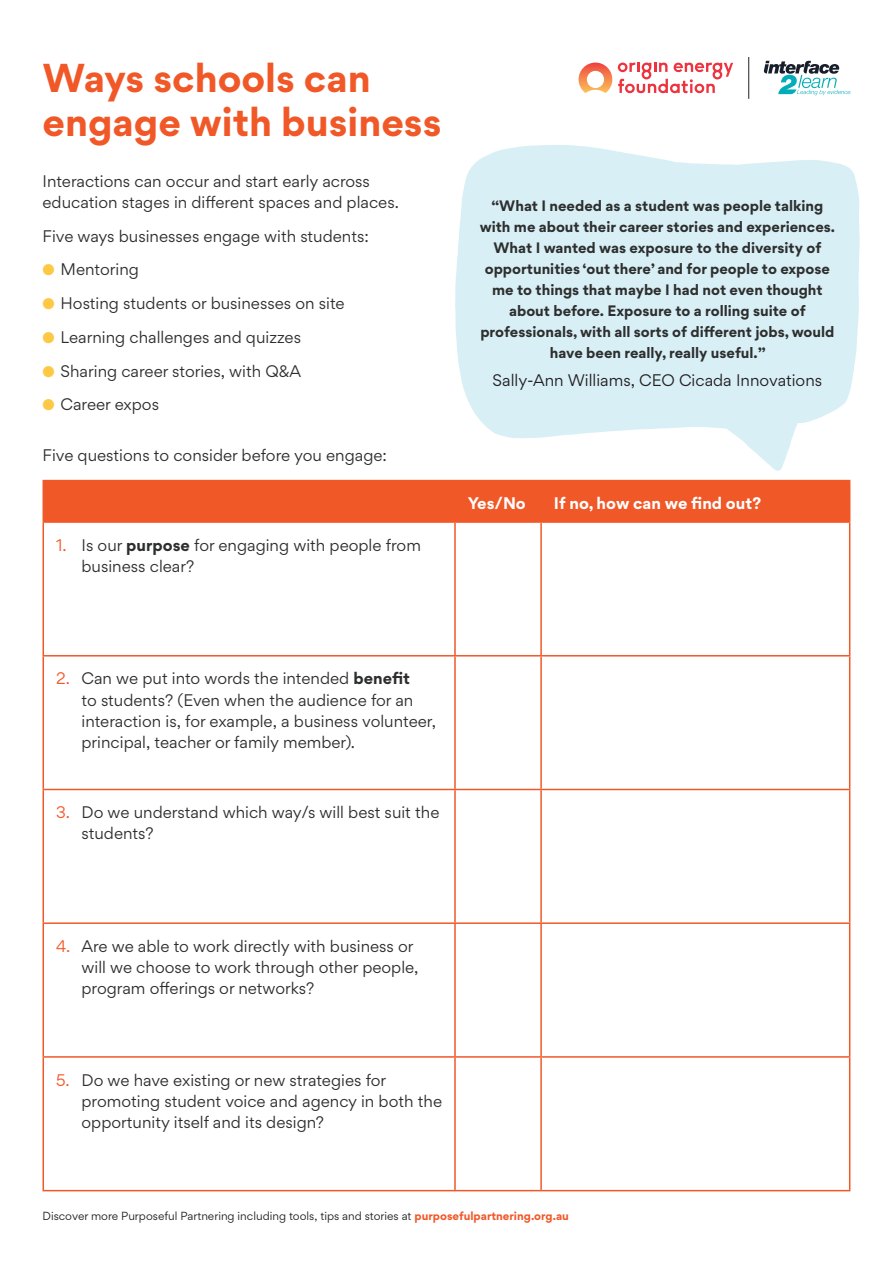
<style>
.page{position:relative;width:893px;height:1263px;background:#fff}
.page>*{position:absolute;margin:0;border:0;box-sizing:border-box;transform-origin:0 0}
.t1{font:700 36px/43.2px "Origin Gordita";color:#f15828}
.t2{font:15px/21px "Origin Gordita";color:#2d2f2e}
.t3{font:15px "Origin Gordita";color:#231f20}
.t4{font:700 15px "Origin Gordita";color:#fff}
.t5{font:700 13.5px/21px "Origin Gordita";color:#2d2f2e;text-align:center}
.t6{font:10.5px "Origin Gordita";color:#231f20}
.s1{color:#fdc945}
.s2{color:#f15828}
.s3{font-weight:700}
.s4{font-weight:700;color:#f15828}
</style>
<div class="page">
<svg style="left:618px;top:63px;width:115px;height:30px"></svg>
<svg style="left:579px;top:63px;width:33px;height:30px"></svg>
<hr style="left:748px;top:57px;width:1px;height:42px;background:#231f20">
<svg style="left:764px;top:61px;width:86px;height:34px"></svg>
<svg style="left:455px;top:145px;width:405px;height:347px;fill:#d9eff6"></svg>
<div style="left:44px;top:481px;width:805px;height:40px;background:#f15828"></div>
<hr style="left:43px;top:480px;width:412px;height:1px;background:#f15828">
<hr style="left:43px;top:481px;width:1px;height:40px;background:#f15828">
<hr style="left:455px;top:480px;width:86px;height:1px;background:#f15828">
<hr style="left:454px;top:481px;width:2px;height:40px;background:#f15828">
<hr style="left:541px;top:480px;width:309px;height:1px;background:#f15828">
<hr style="left:540px;top:481px;width:2px;height:40px;background:#f15828">
<hr style="left:849px;top:481px;width:1px;height:40px;background:#f15828">
<hr style="left:43px;top:521px;width:412px;height:2px;background:#f15828">
<hr style="left:43px;top:523px;width:1px;height:132px;background:#f15828">
<hr style="left:455px;top:521px;width:86px;height:2px;background:#f15828">
<hr style="left:454px;top:523px;width:2px;height:132px;background:#f15828">
<hr style="left:541px;top:521px;width:309px;height:2px;background:#f15828">
<hr style="left:540px;top:523px;width:2px;height:132px;background:#f15828">
<hr style="left:849px;top:523px;width:1px;height:132px;background:#f15828">
<hr style="left:43px;top:655px;width:412px;height:1px;background:#f15828">
<hr style="left:43px;top:656px;width:1px;height:133px;background:#f15828">
<hr style="left:455px;top:655px;width:86px;height:1px;background:#f15828">
<hr style="left:454px;top:656px;width:2px;height:133px;background:#f15828">
<hr style="left:541px;top:655px;width:309px;height:1px;background:#f15828">
<hr style="left:540px;top:656px;width:2px;height:133px;background:#f15828">
<hr style="left:849px;top:656px;width:1px;height:133px;background:#f15828">
<hr style="left:43px;top:789px;width:412px;height:1px;background:#f15828">
<hr style="left:43px;top:790px;width:1px;height:132px;background:#f15828">
<hr style="left:455px;top:789px;width:86px;height:1px;background:#f15828">
<hr style="left:454px;top:790px;width:2px;height:132px;background:#f15828">
<hr style="left:541px;top:789px;width:309px;height:1px;background:#f15828">
<hr style="left:540px;top:790px;width:2px;height:132px;background:#f15828">
<hr style="left:849px;top:790px;width:1px;height:132px;background:#f15828">
<hr style="left:43px;top:922px;width:412px;height:2px;background:#f15828">
<hr style="left:43px;top:924px;width:1px;height:132px;background:#f15828">
<hr style="left:455px;top:922px;width:86px;height:2px;background:#f15828">
<hr style="left:454px;top:924px;width:2px;height:132px;background:#f15828">
<hr style="left:541px;top:922px;width:309px;height:2px;background:#f15828">
<hr style="left:540px;top:924px;width:2px;height:132px;background:#f15828">
<hr style="left:849px;top:924px;width:1px;height:132px;background:#f15828">
<hr style="left:43px;top:1056px;width:412px;height:2px;background:#f15828">
<hr style="left:43px;top:1058px;width:1px;height:132px;background:#f15828">
<hr style="left:455px;top:1056px;width:86px;height:2px;background:#f15828">
<hr style="left:454px;top:1058px;width:2px;height:132px;background:#f15828">
<hr style="left:541px;top:1056px;width:309px;height:2px;background:#f15828">
<hr style="left:540px;top:1058px;width:2px;height:132px;background:#f15828">
<hr style="left:849px;top:1058px;width:1px;height:132px;background:#f15828">
<hr style="left:43px;top:1190px;width:412px;height:1px;background:#f15828">
<hr style="left:455px;top:1190px;width:86px;height:1px;background:#f15828">
<hr style="left:541px;top:1190px;width:309px;height:1px;background:#f15828">
<h1 class="t1" style="left:43px;top:56px;width:401px">Ways schools can engage with business</h1>
<p class="t2" style="left:43px;top:170px;width:358px">Interactions can occur and start early across education stages in different spaces and places.</p>
<p class="t2" style="left:43px;top:225px;width:328px">Five ways businesses engage with students:</p>
<p class="t2" style="left:43px;top:259px;width:98px"><span class="s1">●</span> Mentoring</p>
<p class="t2" style="left:43px;top:292px;width:304px"><span class="s1">●</span> Hosting students or businesses on site</p>
<p class="t2" style="left:43px;top:326px;width:260px"><span class="s1">●</span> Learning challenges and quizzes</p>
<p class="t2" style="left:43px;top:360px;width:260px"><span class="s1">●</span> Sharing career stories, with Q&amp;A</p>
<p class="t2" style="left:43px;top:394px;width:118px"><span class="s1">●</span> Career expos</p>
<p class="t2" style="left:43px;top:444px;width:346px">Five questions to consider before you engage:</p>
<p class="t2" style="left:82px;top:534px;width:341px;text-indent:-26px"><span class="s2">1.</span> Is our <span class="s3">purpose</span> for engaging with people from business clear?</p>
<p class="t5" style="left:480px;top:194px;width:357px">“What I needed as a student was people talking with me about their career stories and experiences.<br>What I wanted was exposure to the diversity of opportunities ‘out there’ and for people to expose me to things that maybe I had not even thought about before. Exposure to a rolling suite of professionals, with all sorts of different jobs, would have been really, really useful.”</p>
<p class="t3" style="left:493px;top:369px;width:331px">Sally-Ann Williams, CEO Cicada Innovations</p>
<p class="t4" style="left:468px;top:491px;width:60px">Yes/No</p>
<p class="t4" style="left:554px;top:491px;width:209px">If no, how can we find out?</p>
<p class="t2" style="left:82px;top:668px;width:356px;text-indent:-26px"><span class="s2">2.</span> Can we put into words the intended <span class="s3">benefit<br></span>to students? (Even when the audience for an interaction is, for example, a business volunteer, principal, teacher or family member).</p>
<p class="t2" style="left:82px;top:801px;width:359px;text-indent:-26px"><span class="s2">3.</span> Do we understand which way/s will best suit the students?</p>
<p class="t2" style="left:82px;top:935px;width:339px;text-indent:-26px"><span class="s2">4.</span> Are we able to work directly with business or will we choose to work through other people, program offerings or networks?</p>
<p class="t2" style="left:82px;top:1069px;width:362px;text-indent:-26px"><span class="s2">5.</span> Do we have existing or new strategies for promoting student voice and agency in both the opportunity itself and its design?</p>
<p class="t6" style="left:43px;top:1209px;width:528px">Discover more Purposeful Partnering including tools, tips and stories at <span class="s4">purposefulpartnering.org.au</span></p>
</div>
